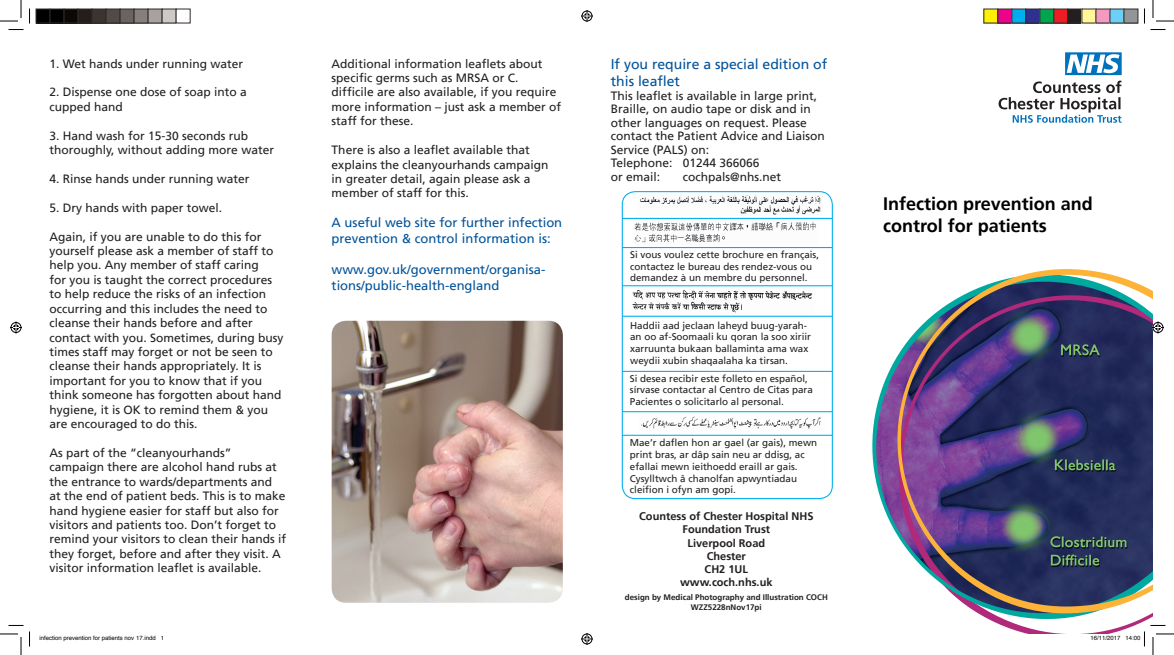
<style>
.page{position:relative;width:1174px;height:655px;background:#fff}
.page>*{position:absolute;margin:0;border:0;box-sizing:border-box;transform-origin:0 0}
.t1{font:700 18px/22px "Frutiger";color:#000}
.t2{font:14px/16.8px "Frutiger";color:#01529a}
.t3{font:13px/15.6px "Frutiger";color:#01529a}
.t4{font:12px/14.4px "Frutiger";color:#231f20}
.t5{font:700 11px "Frutiger";color:#231f20}
.t6{font:9.8px/11.8px "Frutiger";color:#231f20}
.t7{font:700 8px "Frutiger";color:#231f20}
.t8{font:6px "Helvetica";color:#000}
</style>
<div class="page">
<div style="left:621px;top:191px;width:211px;height:308px;border:1px solid #00aeef;border-radius:13px"></div>
<img style="left:640px;top:195px;width:181px;height:20px">
<img style="left:634px;top:222px;width:182px;height:21px">
<img style="left:632px;top:290px;width:181px;height:23px">
<img style="left:641px;top:416px;width:180px;height:13px">
<hr style="left:622px;top:218px;width:210px;height:1px;background:#00aeef">
<hr style="left:621px;top:247px;width:211px;height:1px;background:#00aeef">
<hr style="left:621px;top:285px;width:211px;height:1px;background:#00aeef">
<hr style="left:621px;top:315px;width:211px;height:1px;background:#00aeef">
<hr style="left:621px;top:370px;width:211px;height:2px;background:#00aeef">
<hr style="left:621px;top:411px;width:211px;height:1px;background:#00aeef">
<hr style="left:621px;top:434px;width:211px;height:1px;background:#00aeef">
<svg style="left:872px;top:357px;width:280px;height:276px"></svg>
<svg style="left:897px;top:269px;width:255px;height:344px;background:#575479"></svg>
<svg style="left:998px;top:81px;width:123px;height:42px"></svg>
<svg style="left:1065px;top:52px;width:56px;height:23px"></svg>
<img style="left:331px;top:320px;width:231px;height:282px">
<svg style="left:1150px;top:29px;width:15px;height:1px"></svg>
<svg style="left:1150px;top:624px;width:15px;height:2px"></svg>
<svg style="left:0;top:0;width:30px;height:30px"></svg>
<svg style="left:0;top:625px;width:30px;height:29px"></svg>
<svg style="left:1152px;top:0;width:21px;height:22px"></svg>
<svg style="left:1152px;top:633px;width:21px;height:21px"></svg>
<svg style="left:581px;top:10px;width:12px;height:12px"></svg>
<svg style="left:581px;top:633px;width:12px;height:11px"></svg>
<svg style="left:10px;top:321px;width:12px;height:12px"></svg>
<svg style="left:1151px;top:321px;width:12px;height:12px"></svg>
<div style="left:36px;top:9px;width:14px;height:14px;background:#000"></div>
<div style="left:36px;top:9px;width:15px;height:15px;border:1px solid #302a28"></div>
<div style="left:50px;top:9px;width:14px;height:14px;background:#000"></div>
<div style="left:50px;top:9px;width:15px;height:15px;border:1px solid #302a28"></div>
<div style="left:64px;top:9px;width:14px;height:14px;background:#0c0806"></div>
<div style="left:64px;top:9px;width:15px;height:15px;border:1px solid #302a28"></div>
<div style="left:78px;top:9px;width:14px;height:14px;background:#241e1b"></div>
<div style="left:78px;top:9px;width:15px;height:15px;border:1px solid #302a28"></div>
<div style="left:92px;top:9px;width:14px;height:14px;background:#3b3532"></div>
<div style="left:92px;top:9px;width:15px;height:15px;border:1px solid #302a28"></div>
<div style="left:106px;top:9px;width:14px;height:14px;background:#524a47"></div>
<div style="left:106px;top:9px;width:15px;height:15px;border:1px solid #302a28"></div>
<div style="left:120px;top:9px;width:14px;height:14px;background:#6b6360"></div>
<div style="left:120px;top:9px;width:15px;height:15px;border:1px solid #302a28"></div>
<div style="left:134px;top:9px;width:14px;height:14px;background:#867f7c"></div>
<div style="left:134px;top:9px;width:15px;height:15px;border:1px solid #302a28"></div>
<div style="left:148px;top:9px;width:14px;height:14px;background:#a7a2a0"></div>
<div style="left:148px;top:9px;width:15px;height:15px;border:1px solid #302a28"></div>
<div style="left:162px;top:9px;width:14px;height:14px;background:#cdc9c8"></div>
<div style="left:162px;top:9px;width:15px;height:15px;border:1px solid #302a28"></div>
<div style="left:983px;top:9px;width:14px;height:14px;background:#fff101"></div>
<div style="left:997px;top:9px;width:14px;height:14px;background:#ed028c"></div>
<div style="left:1011px;top:9px;width:14px;height:14px;background:#00aeef"></div>
<div style="left:1025px;top:9px;width:14px;height:14px;background:#2e3092"></div>
<div style="left:1025px;top:9px;width:15px;height:15px;border:1px solid #302a28"></div>
<div style="left:1039px;top:9px;width:14px;height:14px;background:#00a54f"></div>
<div style="left:1039px;top:9px;width:15px;height:15px;border:1px solid #302a28"></div>
<div style="left:1053px;top:9px;width:14px;height:14px;background:#ee1d23"></div>
<div style="left:1067px;top:9px;width:14px;height:14px;background:#231f20"></div>
<div style="left:1067px;top:9px;width:15px;height:15px;border:1px solid #302a28"></div>
<div style="left:1081px;top:9px;width:14px;height:14px;background:#fff79a"></div>
<div style="left:1095px;top:9px;width:14px;height:14px;background:#f499c2"></div>
<div style="left:1109px;top:9px;width:14px;height:14px;background:#6bcff6"></div>
<div style="left:1123px;top:9px;width:14px;height:14px;background:#939598"></div>
<div style="left:1123px;top:9px;width:15px;height:15px;border:1px solid #302a28"></div>
<svg style="left:1090px;top:631px;width:54px;height:3px"></svg>
<p class="t4" style="left:49px;top:56px;width:195px">1. Wet hands under running water</p>
<p class="t4" style="left:49px;top:85px;width:199px">2. Dispense one dose of soap into a cupped hand</p>
<p class="t4" style="left:49px;top:128px;width:200px">3. Hand wash for 15-30 seconds rub</p>
<p class="t4" style="left:49px;top:143px;width:226px">thoroughly, without adding more water</p>
<p class="t4" style="left:49px;top:171px;width:202px">4. Rinse hands under running water</p>
<p class="t4" style="left:49px;top:200px;width:174px">5. Dry hands with paper towel.</p>
<p class="t4" style="left:49px;top:229px;width:236px">Again, if you are unable to do this for yourself please ask a member of staff to help you. Any member of staff caring<br>for you is taught the correct procedures to help reduce the risks of an infection occurring and this includes the need to cleanse their hands before and after contact with you. Sometimes, during busy times staff may forget or not be seen to cleanse their hands appropriately. It is important for you to know that if you think someone has forgotten about hand hygiene, it is OK to remind them &amp; you are encouraged to do this.</p>
<p class="t4" style="left:49px;top:445px;width:238px">As part of the “cleanyourhands” campaign there are alcohol hand rubs at the entrance to wards/departments and at the end of patient beds. This is to make hand hygiene easier for staff but also for visitors and patients too. Don’t forget to remind your visitors to clean their hands if they forget, before and after they visit. A visitor information leaflet is available.</p>
<p class="t4" style="left:331px;top:56px;width:231px">Additional information leaflets about specific germs such as MRSA or C. difficile are also available, if you require more information – just ask a member of staff for these.</p>
<p class="t4" style="left:331px;top:143px;width:218px">There is also a leaflet available that explains the cleanyourhands campaign in greater detail, again please ask a member of staff for this.</p>
<p class="t3" style="left:331px;top:215px;width:232px">A useful web site for further infection</p>
<p class="t3" style="left:331px;top:231px;width:220px">prevention &amp; control information is:</p>
<p class="t3" style="left:331px;top:262px;width:215px">www.gov.uk/government/organisa&shy;tions/public-health-england</p>
<p class="t2" style="left:610px;top:56px;width:218px">If you require a special edition of this leaflet</p>
<p class="t4" style="left:610px;top:89px;width:216px;line-height:13.5px">This leaflet is available in large print, Braille, on audio tape or disk and in other languages on request. Please contact the Patient Advice and Liaison Service (PALS) on:</p>
<p class="t4" style="left:610px;top:156px;width:150px">Telephone: 01244 366066</p>
<p class="t4" style="left:610px;top:169px;width:51px">or email:</p>
<p class="t4" style="left:682px;top:169px;width:100px">cochpals@nhs.net</p>
<p class="t6" style="left:630px;top:248px;width:190px">Si vous voulez cette brochure en français, contactez le bureau des rendez-vous ou demandez à un membre du personnel.</p>
<p class="t6" style="left:630px;top:319px;width:182px">Haddii aad jeclaan laheyd buug-yarah&shy;an oo af-Soomaali ku qoran la soo xiriir xarruunta bukaan ballaminta ama wax weydii xubin shaqaalaha ka tirsan.</p>
<p class="t6" style="left:629px;top:372px;width:184px">Si desea recibir este folleto en español, sírvase contactar al Centro de Citas para<br>Pacientes o solicitarlo al personal.</p>
<p class="t6" style="left:629px;top:436px;width:189px">Mae’r daflen hon ar gael (ar gais), mewn print bras, ar dâp sain neu ar ddisg, ac efallai mewn ieithoedd eraill ar gais.<br>Cysylltwch â chanolfan apwyntiadau cleifion i ofyn am gopi.</p>
<p class="t5" style="left:639px;top:509px;width:176px">Countess of Chester Hospital NHS</p>
<p class="t5" style="left:682px;top:523px;width:89px">Foundation Trust</p>
<p class="t5" style="left:687px;top:536px;width:79px">Liverpool Road</p>
<p class="t5" style="left:706px;top:549px;width:41px">Chester</p>
<p class="t5" style="left:704px;top:562px;width:45px">CH2 1UL</p>
<p class="t5" style="left:680px;top:575px;width:94px">www.coch.nhs.uk</p>
<p class="t7" style="left:624px;top:592px;width:204px">design by Medical Photography and Illustration COCH</p>
<p class="t7" style="left:690px;top:601px;width:72px">WZZ5228nNov17pi</p>
<p class="t1" style="left:882px;top:193px;width:211px">Infection prevention and control for patients</p>
<p class="t8" style="left:40px;top:633px;width:126px">infection prevention for patients nov 17.indd 1</p>
<p class="t8" style="left:1090px;top:633px;width:52px">16/11/2017 14:00</p>
</div>
